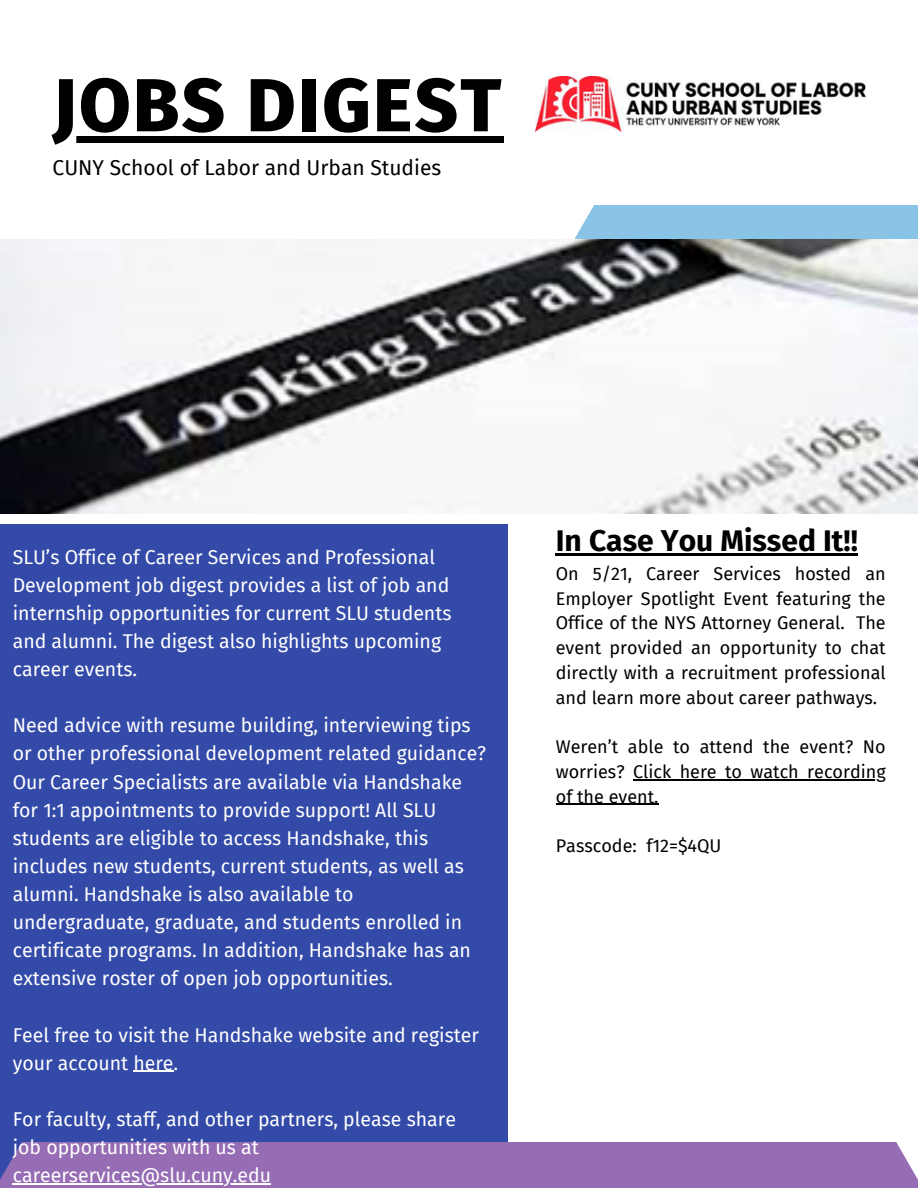
<style>
.page{position:relative;width:918px;height:1188px;background:#fff}
.page>*{position:absolute;margin:0;border:0;box-sizing:border-box;transform-origin:0 0}
.t1{font:800 75px "Fira Sans";letter-spacing:.03em;color:#000001}
.t2{font:700 30px "Fira Sans";color:#000}
.t3{font:21px "Fira Sans";color:#000001}
.t4{font:19.5px/28.2px "Fira Sans";color:#fff}
.t5{font:18px/24.8px "Fira Sans";color:#000;text-align:justify}
</style>
<div class="page">
<div style="left:574px;top:205px;width:344px;height:34px;background:#89c4e6"></div>
<img style="left:0;top:239px;width:918px;height:275px">
<div style="left:0;top:525px;width:508px;height:663px;background:#334aa8"></div>
<div style="left:0;top:1142px;width:918px;height:46px;background:#966db4"></div>
<img style="left:535px;top:77px;width:330px;height:55px">
<hr style="left:133px;top:1071px;width:41px;height:1px;background:#fff">
<hr style="left:13px;top:1183px;width:258px;height:2px;background:#fff">
<div style="left:53px;top:136px;width:451px;height:7px;background:#000001"></div>
<hr style="left:556px;top:553px;width:302px;height:3px;background:#000">
<hr style="left:633px;top:779px;width:253px;height:1px;background:#000">
<hr style="left:556px;top:804px;width:103px;height:1px;background:#000">
<h2 class="t1" style="left:53px;top:61px;width:450px">JOBS DIGEST</h2>
<h3 class="t3" style="left:53px;top:156px;width:390px">CUNY School of Labor and Urban Studies</h3>
<p class="t4" style="left:13px;top:543px;width:440px">SLU’s Office of Career Services and Professional Development job digest provides a list of job and internship opportunities for current SLU students and alumni. The digest also highlights upcoming career events.</p>
<h3 class="t4" style="left:13px;top:712px;width:475px">Need advice with resume building, interviewing tips or other professional development related guidance?<br>Our Career Specialists are available via Handshake for 1:1 appointments to provide support! All SLU students are eligible to access Handshake, this includes new students, current students, as well as alumni. Handshake is also available to undergraduate, graduate, and students enrolled in certificate programs. In addition, Handshake has an extensive roster of open job opportunities.</h3>
<h3 class="t4" style="left:13px;top:1021px;width:468px">Feel free to visit the Handshake website and register your account here.</h3>
<h3 class="t4" style="left:13px;top:1105px;width:445px">For faculty, staff, and other partners, please share job opportunities with us at</h3>
<h3 class="t4" style="left:13px;top:1162px;width:260px">careerservices@slu.cuny.edu</h3>
<p class="t2" style="left:556px;top:523px;width:304px">In Case You Missed It!!</p>
<p class="t5" style="left:556px;top:562px;width:331px">On 5/21, Career Services hosted an Employer Spotlight Event featuring the Office of the NYS Attorney General. The event provided an opportunity to chat directly with a recruitment professional and learn more about career pathways.</p>
<p class="t5" style="left:556px;top:735px;width:331px">Weren’t able to attend the event? No worries? Click here to watch recording of the event.</p>
<p class="t5" style="left:556px;top:834px;width:167px">Passcode: f12=$4QU</p>
</div>
